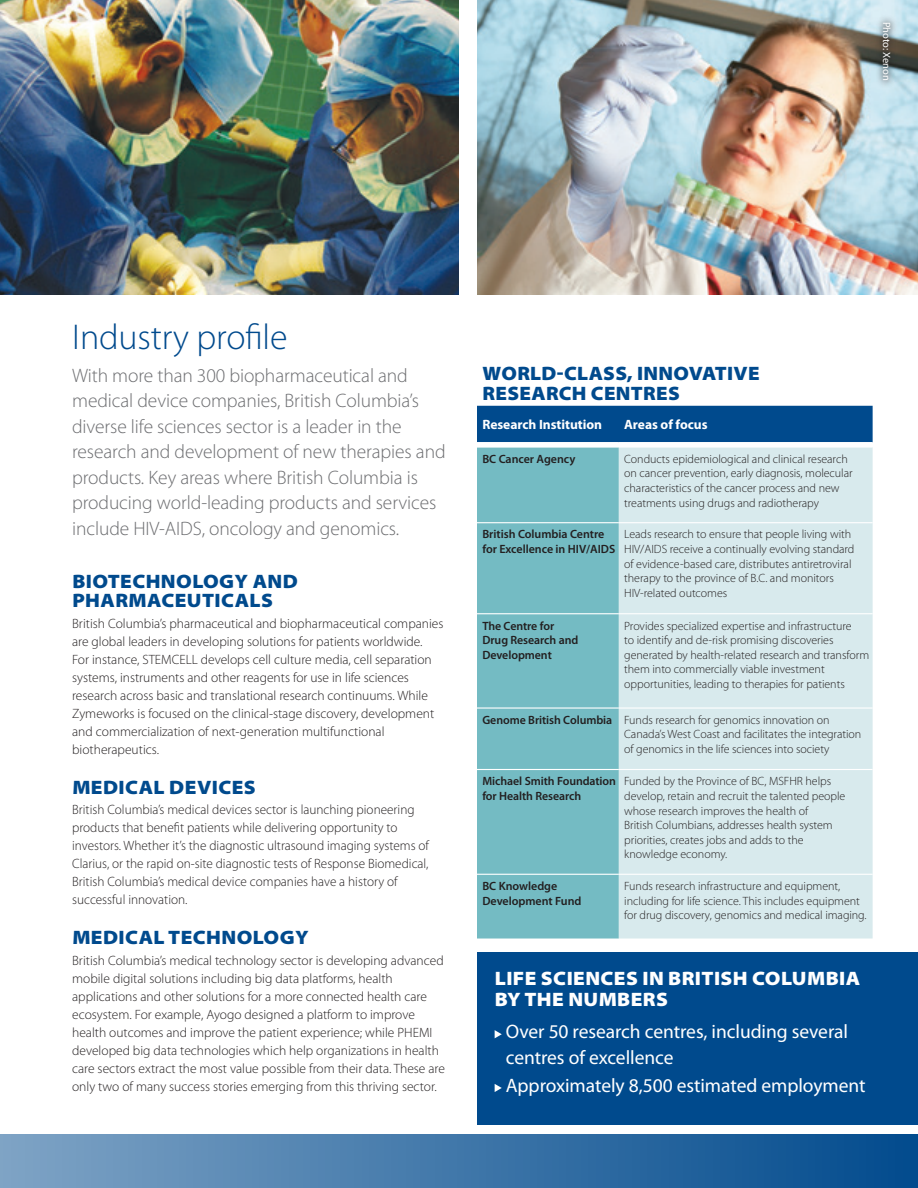
<style>
.page{position:relative;width:918px;height:1188px;background:#fff}
.page>*{position:absolute;margin:0;border:0;box-sizing:border-box;transform-origin:0 0}
.t1{font:300 36px "Myriad Pro";letter-spacing:-.005em;color:#004a8d}
.t2{font:300 19.5px/25.5px "Myriad Pro";letter-spacing:-.005em;color:#6c6d70}
.t3{font:900 semi-expanded 19.5px/19.5px "Myriad Pro";letter-spacing:.02em;color:#004a8d}
.t4{font:19.5px/25.5px "Myriad Pro";letter-spacing:-.005em;color:#fff}
.t5{font:900 semi-expanded 19.5px/21px "Myriad Pro";letter-spacing:.02em;color:#fff}
.t6{font:300 13.5px/18px "Myriad Pro";color:#231f20}
.t7{font:700 13.5px "Myriad Pro";letter-spacing:-.005em;color:#fff}
.t8{font:300 12px/14.7px "Myriad Pro";letter-spacing:-.005em;color:#231f20}
.t9{font:600 12px/14.7px "Myriad Pro";letter-spacing:-.005em;color:#231f20}
.t10{font:10.5px "Myriad Pro";color:#fff}
.s1{font-weight:600}
</style>
<div class="page">
<div style="left:477px;top:953px;width:441px;height:172px;background:#004a8d"></div>
<img style="left:0;top:0;width:459px;height:295px">
<img style="left:477px;top:0;width:441px;height:295px">
<div style="left:477px;top:406px;width:396px;height:36px;background:#004a8d"></div>
<div style="left:477px;top:448px;width:142px;height:491px;background:#74bbc3"></div>
<div style="left:619px;top:448px;width:254px;height:491px;background:#d8eaed"></div>
<hr style="left:477px;top:613px;width:142px;height:1px;background:#fff">
<hr style="left:619px;top:613px;width:254px;height:1px;background:#fff">
<hr style="left:477px;top:707px;width:142px;height:2px;background:#fff">
<hr style="left:619px;top:707px;width:254px;height:2px;background:#fff">
<hr style="left:477px;top:769px;width:142px;height:1px;background:#fff">
<hr style="left:619px;top:769px;width:254px;height:1px;background:#fff">
<hr style="left:477px;top:874px;width:142px;height:1px;background:#fff">
<hr style="left:619px;top:874px;width:254px;height:1px;background:#fff">
<hr style="left:477px;top:522px;width:142px;height:1px;background:#fff">
<hr style="left:619px;top:522px;width:254px;height:1px;background:#fff">
<svg style="left:495px;top:1030px;width:7px;height:8px"></svg>
<svg style="left:495px;top:1084px;width:7px;height:8px"></svg>
<div style="left:875px;top:15px;width:23px;height:73px;background:#231f20;opacity:.75"></div>
<div style="left:0;top:1134px;width:918px;height:54px;background:linear-gradient(to right,#7fa4c5,#024b8d)"></div>
<p class="t10" style="left:893px;top:22px;width:61px;rotate:90deg">Photo: Xenon</p>
<h1 class="t1" style="left:72px;top:316px;width:217px">Industry profile</h1>
<p class="t2" style="left:72px;top:362px;width:375px">With more than 300 biopharmaceutical and medical device companies, British Columbia’s diverse life sciences sector is a leader in the research and development of new therapies and products. Key areas where British Columbia is producing world-leading products and services include HIV-AIDS, oncology and genomics.</p>
<h2 class="t3" style="left:72px;top:572px;width:227px">BIOTECHNOLOGY AND<br>PHARMACEUTICALS</h2>
<p class="t6" style="left:72px;top:614px;width:373px">British Columbia’s pharmaceutical and biopharmaceutical companies are global leaders in developing solutions for patients worldwide.<br>For instance, STEMCELL develops cell culture media, cell separation systems, instruments and other reagents for use in life sciences research across basic and translational research continuums. While Zymeworks is focused on the clinical-stage discovery, development and commercialization of next-generation multifunctional biotherapeutics.</p>
<h2 class="t3" style="left:72px;top:778px;width:185px">MEDICAL DEVICES</h2>
<p class="t6" style="left:72px;top:801px;width:358px">British Columbia’s medical devices sector is launching pioneering products that benefit patients while delivering opportunity to investors. Whether it’s the diagnostic ultrasound imaging systems of Clarius, or the rapid on-site diagnostic tests of Response Biomedical, British Columbia’s medical device companies have a history of successful innovation.</p>
<h2 class="t3" style="left:72px;top:928px;width:238px">MEDICAL TECHNOLOGY</h2>
<p class="t6" style="left:72px;top:951px;width:374px">British Columbia’s medical technology sector is developing advanced mobile digital solutions including big data platforms, health applications and other solutions for a more connected health care ecosystem. For example, Ayogo designed a platform to improve health outcomes and improve the patient experience; while PHEMI developed big data technologies which help organizations in health care sectors extract the most value possible from their data. These are only two of many success stories emerging from this thriving sector.</p>
<h2 class="t3" style="left:483px;top:364px;width:279px">WORLD-CLASS, INNOVATIVE<br>RESEARCH CENTRES</h2>
<p class="t7" style="left:482px;top:416px;width:121px">Research Institution</p>
<p class="t7" style="left:624px;top:416px;width:85px">Areas of focus</p>
<p class="t9" style="left:482px;top:451px;width:95px">BC Cancer Agency</p>
<p class="t8" style="left:624px;top:451px;width:230px">Conducts epidemiological and clinical research on cancer prevention, early diagnosis, molecular characteristics of the cancer process and new treatments using drugs and radiotherapy</p>
<p class="t9" style="left:482px;top:527px;width:134px">British Columbia Centre for Excellence in HIV/AIDS</p>
<p class="t8" style="left:624px;top:527px;width:232px">Leads research to ensure that people living with HIV/AIDS receive a continually evolving standard of evidence-based care, distributes antiretroviral therapy to the province of B.C. and monitors HIV-related outcomes</p>
<p class="t9" style="left:482px;top:618px;width:97px">The Centre for<br>Drug Research and<br>Development</p>
<p class="t8" style="left:624px;top:618px;width:246px">Provides specialized expertise and infrastructure<br>to identify and de-risk promising discoveries generated by health-related research and transform them into commercially viable investment opportunities, leading to therapies for patients</p>
<p class="t8" style="left:624px;top:712px;width:239px;text-indent:-142px"><span class="s1">Genome British Columbia</span> Funds research for genomics innovation on<br>Canada’s West Coast and facilitates the integration of genomics in the life sciences into society</p>
<p class="t9" style="left:482px;top:774px;width:135px">Michael Smith Foundation for Health Research</p>
<p class="t8" style="left:624px;top:774px;width:223px">Funded by the Province of BC, MSFHR helps develop, retain and recruit the talented people whose research improves the health of<br>British Columbians, addresses health system priorities, creates jobs and adds to the knowledge economy.</p>
<p class="t9" style="left:482px;top:878px;width:101px">BC Knowledge<br>Development Fund</p>
<p class="t8" style="left:624px;top:879px;width:244px">Funds research infrastructure and equipment, including for life science. This includes equipment for drug discovery, genomics and medical imaging.</p>
<h2 class="t5" style="left:495px;top:968px;width:367px">LIFE SCIENCES IN BRITISH COLUMBIA<br>BY THE NUMBERS</h2>
<h2 class="t4" style="left:506px;top:1019px;width:344px">Over 50 research centres, including several centres of excellence</h2>
<h2 class="t4" style="left:506px;top:1072px;width:361px">Approximately 8,500 estimated employment</h2>
</div>
